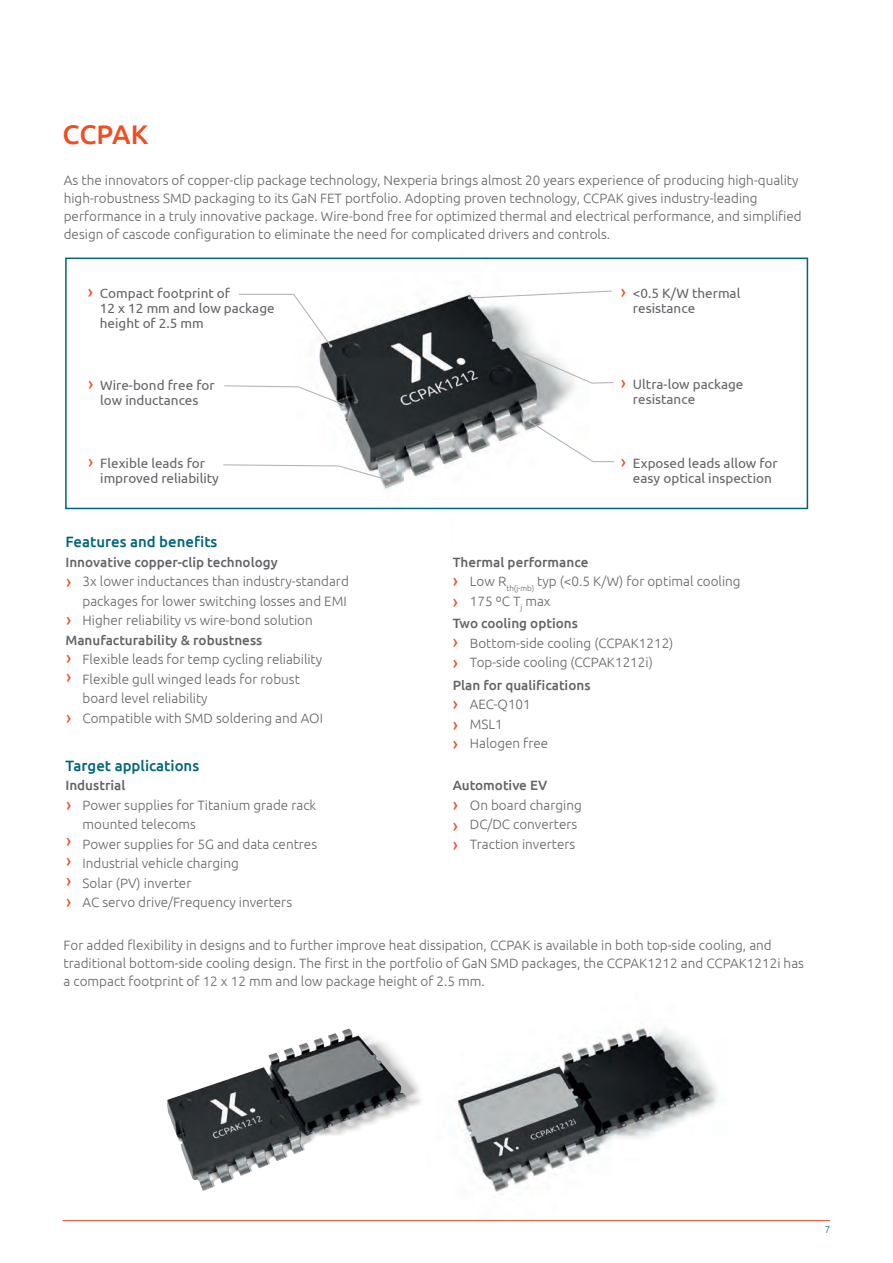
<style>
.page{position:relative;width:893px;height:1263px;background:#fff}
.page>*{position:absolute;margin:0;border:0;box-sizing:border-box;transform-origin:0 0}
.t1{font:500 27px "Ubuntu";letter-spacing:-.01em;color:#f04d22}
.t2{font:18px/20px "Ubuntu";color:#f04d22;text-align:justify}
.t3{font:500 15px "Ubuntu";color:#00657c}
.t4{font:300 13.5px/19.5px "Ubuntu";color:#636468}
.t5{font:13.5px/15px "Ubuntu";color:#636468}
.t6{font:500 13.5px "Ubuntu";color:#636468}
.t7{font:300 9.75px "Ubuntu";color:#00657c}
.s1{font-size:18px;color:#f04d22}
.s2{font-weight:500}
</style>
<div class="page">
<img style="left:134px;top:1028px;width:294px;height:194px">
<img style="left:428px;top:1023px;width:299px;height:199px">
<img style="left:220px;top:257px;width:409px;height:253px">
<svg style="left:238px;top:293px;width:94px;height:55px"></svg>
<svg style="left:223px;top:385px;width:123px;height:22px"></svg>
<svg style="left:222px;top:464px;width:168px;height:18px"></svg>
<svg style="left:528px;top:420px;width:87px;height:43px"></svg>
<svg style="left:492px;top:338px;width:123px;height:46px"></svg>
<svg style="left:467px;top:290px;width:145px;height:10px"></svg>
<div style="left:65px;top:258px;width:743px;height:251px;border:2px solid #00657c"></div>
<hr style="left:63px;top:1220px;width:767px;height:1px;background:#f04d22">
<h1 class="t1" style="left:63px;top:117px;width:87px">CCPAK</h1>
<p class="t4" style="left:64px;top:171px;width:739px;line-height:18px">As the innovators of copper-clip package technology, Nexperia brings almost 20 years experience of producing high-quality high-robustness SMD packaging to its GaN FET portfolio. Adopting proven technology, CCPAK gives industry-leading performance in a truly innovative package. Wire-bond free for optimized thermal and electrical performance, and simplified design of cascode configuration to eliminate the need for complicated drivers and controls.</p>
<p class="t5" style="left:100px;top:286px;width:176px;text-indent:-12px"><span class="s1">›</span> Compact footprint of<br>12 x 12 mm and low package height of 2.5 mm</p>
<p class="t5" style="left:88px;top:377px;width:128px;text-align:center"><span class="s1">›</span> Wire-bond free for low inductances</p>
<p class="t5" style="left:100px;top:456px;width:120px;text-indent:-12px"><span class="s1">›</span> Flexible leads for improved reliability</p>
<p class="t3" style="left:65px;top:532px;width:154px">Features and benefits</p>
<p class="t6" style="left:65px;top:553px;width:214px">Innovative copper-clip technology</p>
<p class="t4" style="left:83px;top:571px;width:268px">3x lower inductances than industry-standard packages for lower switching losses and EMI<br>Higher reliability vs wire-bond solution</p>
<p class="t6" style="left:65px;top:631px;width:198px">Manufacturability &amp; robustness</p>
<p class="t4" style="left:83px;top:649px;width:242px">Flexible leads for temp cycling reliability Flexible gull winged leads for robust board level reliability<br>Compatible with SMD soldering and AOI</p>
<p class="t3" style="left:65px;top:756px;width:135px">Target applications</p>
<p class="t6" style="left:65px;top:777px;width:61px">Industrial</p>
<p class="t4" style="left:83px;top:795px;width:236px">Power supplies for Titanium grade rack mounted telecoms<br>Power supplies for 5G and data centres<br>Industrial vehicle charging<br>Solar (PV) inverter<br>AC servo drive/Frequency inverters</p>
<h2 class="t2" style="left:66px;top:562px;width:7px;line-height:38.2px">› › ›</h2>
<h2 class="t2" style="left:66px;top:666px;width:7px">›</h2>
<h2 class="t2" style="left:66px;top:707px;width:7px">›</h2>
<h2 class="t2" style="left:66px;top:787px;width:7px;line-height:35.4px">› ›</h2>
<h2 class="t2" style="left:66px;top:850px;width:7px">› › ›</h2>
<p class="t5" style="left:633px;top:286px;width:109px;text-indent:-12px"><span class="s1">›</span> &lt;0.5 K/W thermal resistance</p>
<p class="t5" style="left:633px;top:376px;width:112px;text-indent:-12px"><span class="s1">›</span> Ultra-low package resistance</p>
<p class="t5" style="left:621px;top:455px;width:159px;text-align:center"><span class="s1">›</span> Exposed leads allow for easy optical inspection</p>
<p class="t4" style="left:470px;top:552px;width:272px;text-indent:-17px"><span class="s2">Thermal performance<br></span>Low R<sub>th(j-mb)</sub> typ (&lt;0.5 K/W) for optimal cooling<br>175 ºC T<sub>j</sub> max</p>
<p class="t6" style="left:453px;top:615px;width:127px">Two cooling options</p>
<p class="t4" style="left:470px;top:633px;width:205px">Bottom-side cooling (CCPAK1212)<br>Top-side cooling (CCPAK1212i)</p>
<p class="t6" style="left:453px;top:676px;width:139px">Plan for qualifications</p>
<p class="t4" style="left:470px;top:694px;width:80px">AEC-Q101<br>MSL1<br>Halogen free</p>
<p class="t6" style="left:453px;top:777px;width:96px">Automotive EV</p>
<p class="t4" style="left:470px;top:795px;width:113px">On board charging<br>DC/DC converters<br>Traction inverters</p>
<h2 class="t2" style="left:453px;top:569px;width:7px;line-height:20.7px">› ›</h2>
<h2 class="t2" style="left:453px;top:630px;width:7px;line-height:20.7px">› ›</h2>
<h2 class="t2" style="left:453px;top:693px;width:7px">› › ›</h2>
<h2 class="t2" style="left:453px;top:794px;width:7px">› › ›</h2>
<p class="t4" style="left:64px;top:935px;width:742px;line-height:18px">For added flexibility in designs and to further improve heat dissipation, CCPAK is available in both top-side cooling, and traditional bottom-side cooling design. The first in the portfolio of GaN SMD packages, the CCPAK1212 and CCPAK1212i has a compact footprint of 12 x 12 mm and low package height of 2.5 mm.</p>
<p class="t7" style="left:825px;top:1223px;width:7px">7</p>
</div>
